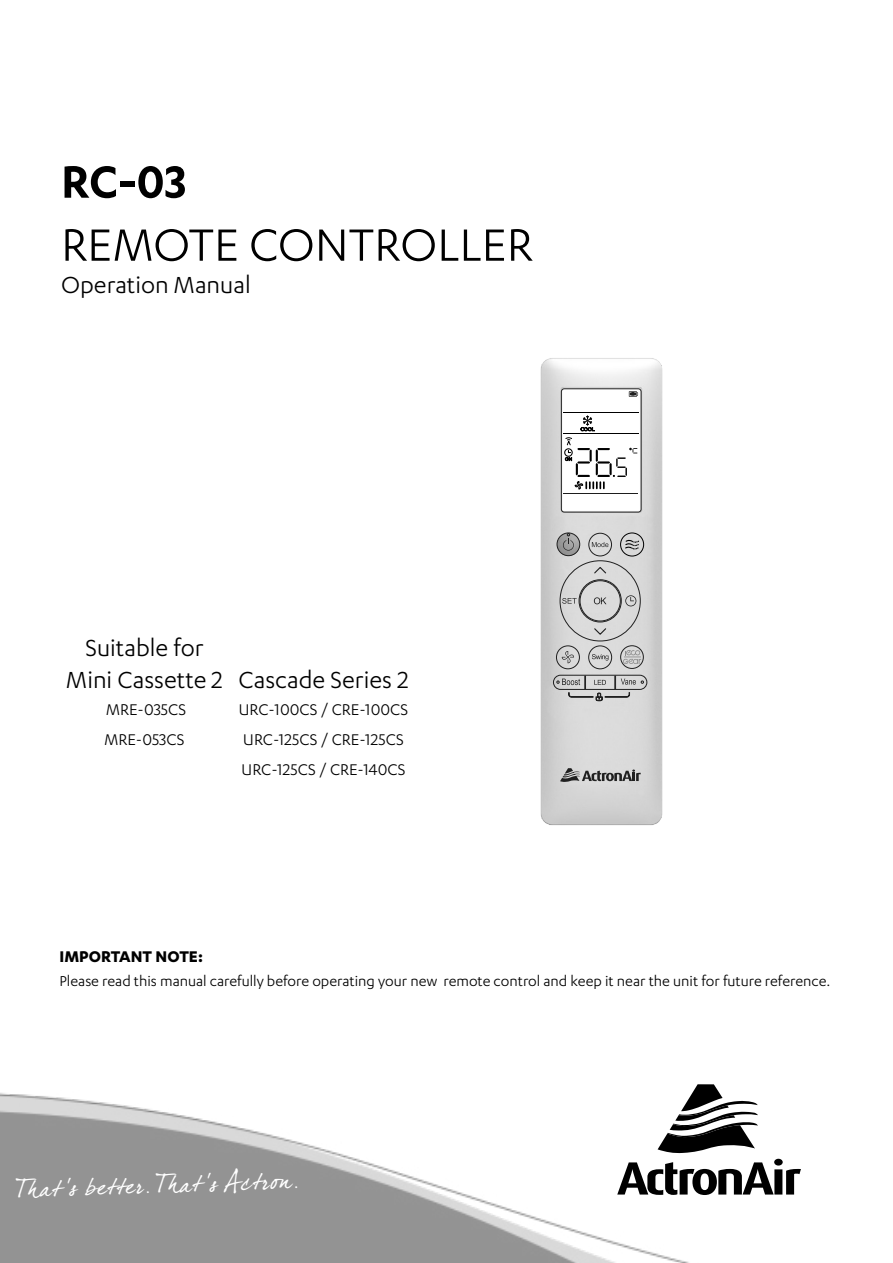
<style>
.page{position:relative;width:893px;height:1263px;background:#fff}
.page>*{position:absolute;margin:0;border:0;box-sizing:border-box;transform-origin:0 0}
.t1{font:52.5px "Karbon";color:#000}
.t2{font:600 52.5px "Karbon";color:#000}
.t3{font:27px/32.4px "Karbon";color:#000}
.t4{font:25.65px "dear Joesmooth";color:#fff}
.t5{font:18px/29.7px "Karbon";color:#000}
.t6{font:700 18px "Karbon";color:#000}
.t7{font:16.5px "Karbon";color:#000}
</style>
<div class="page">
<img style="left:0;top:1092px;width:780px;height:171px">
<svg style="left:617px;top:1159px;width:184px;height:36px"></svg>
<svg style="left:658px;top:1084px;width:100px;height:69px"></svg>
<img style="left:540px;top:358px;width:123px;height:468px">
<div style="left:588px;top:645px;width:24px;height:24px;border:1px solid #202020;border-radius:50%"></div>
<div style="left:580px;top:580px;width:41px;height:41px;border:1px solid #202020;border-radius:50%"></div>
<div style="left:579px;top:579px;width:43px;height:43px;border:1px solid #202020;border-radius:50%"></div>
<div style="left:560px;top:560px;width:81px;height:81px;border:1px solid #202020;border-radius:50%"></div>
<svg style="left:593px;top:566px;width:14px;height:8px"></svg>
<svg style="left:593px;top:627px;width:14px;height:9px"></svg>
<div style="left:588px;top:533px;width:24px;height:23px;border:1px solid #202020;border-radius:50%"></div>
<div style="left:553px;top:675px;width:94px;height:15px;border:1px solid #202020;border-radius:7px"></div>
<div style="left:561px;top:388px;width:81px;height:124px;border:1px solid #202020;border-radius:3px"></div>
<svg style="left:625px;top:595px;width:11px;height:11px"></svg>
<svg style="left:562px;top:598px;width:15px;height:6px"></svg>
<svg style="left:594px;top:597px;width:12px;height:7px"></svg>
<svg style="left:592px;top:542px;width:16px;height:5px"></svg>
<svg style="left:592px;top:654px;width:16px;height:7px"></svg>
<div style="left:620px;top:645px;width:24px;height:24px;border:1px solid #202020;border-radius:50%"></div>
<svg style="left:623px;top:650px;width:18px;height:14px"></svg>
<div style="left:556px;top:645px;width:24px;height:24px;border:1px solid #202020;border-radius:50%"></div>
<svg style="left:562px;top:651px;width:12px;height:12px"></svg>
<div style="left:620px;top:533px;width:24px;height:23px;border:1px solid #000;border-radius:50%"></div>
<svg style="left:560px;top:768px;width:81px;height:14px"></svg>
<hr style="left:563px;top:434px;width:76px;height:1px;background:#000">
<hr style="left:563px;top:412px;width:76px;height:1px;background:#000">
<svg style="left:580px;top:415px;width:15px;height:16px"></svg>
<div style="left:564px;top:448px;width:9px;height:9px;border:1px solid #000;border-radius:50%"></div>
<hr style="left:563px;top:493px;width:75px;height:1px;background:#1d1d1d">
<svg style="left:565px;top:437px;width:72px;height:53px"></svg>
<svg style="left:629px;top:391px;width:9px;height:6px"></svg>
<img style="left:557px;top:533px;width:23px;height:22px">
<div style="left:557px;top:533px;width:23px;height:23px;border:1px solid #202020;border-radius:50%"></div>
<svg style="left:563px;top:533px;width:11px;height:18px"></svg>
<svg style="left:625px;top:539px;width:14px;height:10px"></svg>
<svg style="left:557px;top:676px;width:87px;height:25px;background:#b9b9b9"></svg>
<h1 class="t2" style="left:61px;top:152px;width:127px">RC-03</h1>
<h1 class="t1" style="left:61px;top:216px;width:473px">REMOTE CONTROLLER</h1>
<h2 class="t3" style="left:61px;top:268px;width:191px">Operation Manual</h2>
<h2 class="t3" style="left:66px;top:631px;width:344px;text-indent:19px">Suitable for<br>Mini Cassette 2 Cascade Series 2</h2>
<p class="t5" style="left:106px;top:694px;width:81px">MRE-035CS</p>
<p class="t5" style="left:239px;top:694px;width:171px">URC-100CS / CRE-100CS</p>
<p class="t5" style="left:105px;top:724px;width:81px">MRE-053CS</p>
<p class="t5" style="left:242px;top:724px;width:166px">URC-125CS / CRE-125CS<br>URC-125CS / CRE-140CS</p>
<p class="t6" style="left:60px;top:947px;width:145px">IMPORTANT NOTE:</p>
<p class="t7" style="left:60px;top:972px;width:772px">Please read this manual carefully before operating your new remote control and keep it near the unit for future reference.</p>
<h3 class="t4" style="left:16px;top:1173px;width:283px;rotate:-2deg">That’s better. That’s Actron.</h3>
</div>
